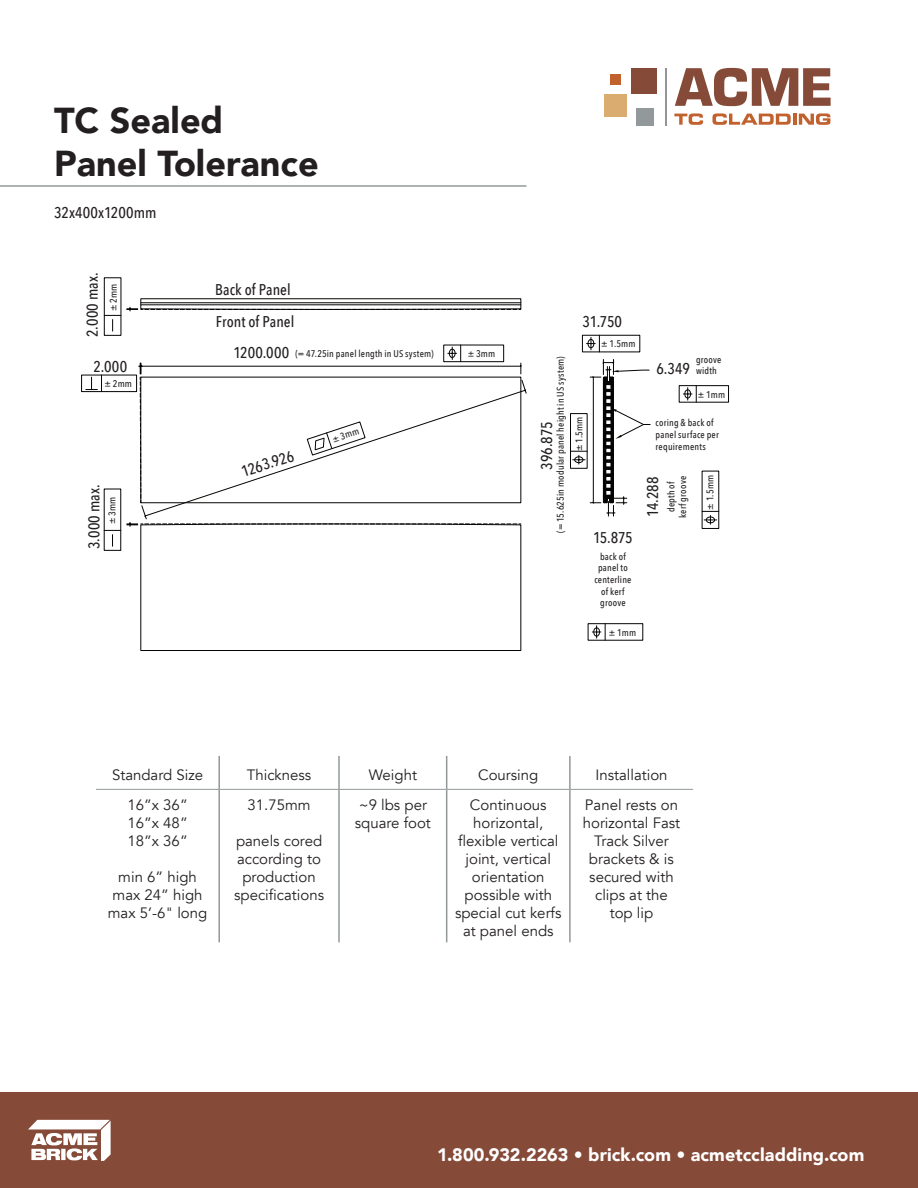
<style>
.page{position:relative;width:918px;height:1188px;background:#fff}
.page>*{position:absolute;margin:0;border:0;box-sizing:border-box;transform-origin:0 0}
.t1{font:900 36px/43.2px "Avenir";color:#231f20}
.t2{font:900 18px "Avenir";letter-spacing:.005em;color:#fff}
.t3{font:500 15.6px/31.8px "Avenir Next Condensed";letter-spacing:.005em;color:#231f20}
.t4{font:15px/18px "Avenir";color:#231f20;text-align:center}
.t5{font:500 9.75px/11.7px "Avenir Next Condensed";letter-spacing:.02em;color:#231f20}
</style>
<div class="page">
<div style="left:0;top:1093px;width:918px;height:95px;background:#854a38"></div>
<svg style="left:28px;top:1120px;width:83px;height:41px"></svg>
<svg style="left:674px;top:113px;width:29px;height:12px"></svg>
<svg style="left:712px;top:113px;width:118px;height:12px"></svg>
<svg style="left:675px;top:68px;width:156px;height:38px"></svg>
<div style="left:636px;top:108px;width:18px;height:18px;background:#93999b"></div>
<div style="left:632px;top:68px;width:25px;height:25px;background:#854a38"></div>
<div style="left:611px;top:75px;width:10px;height:10px;background:#c0612e"></div>
<div style="left:604px;top:94px;width:22px;height:23px;background:#daac70"></div>
<hr style="left:665px;top:68px;width:2px;height:58px;background:#939598">
<hr style="left:0;top:185px;width:526px;height:2px;background:#93999b">
<hr style="left:218px;top:756px;width:2px;height:33px;background:#93999b">
<hr style="left:338px;top:756px;width:2px;height:33px;background:#93999b">
<hr style="left:446px;top:756px;width:1px;height:33px;background:#93999b">
<hr style="left:569px;top:756px;width:2px;height:33px;background:#93999b">
<hr style="left:218px;top:790px;width:2px;height:152px;background:#93999b">
<hr style="left:338px;top:790px;width:2px;height:152px;background:#93999b">
<hr style="left:446px;top:790px;width:1px;height:152px;background:#93999b">
<hr style="left:569px;top:790px;width:2px;height:152px;background:#93999b">
<hr style="left:96px;top:789px;width:123px;height:1px;background:#93999b">
<hr style="left:219px;top:789px;width:120px;height:1px;background:#93999b">
<hr style="left:339px;top:789px;width:108px;height:1px;background:#93999b">
<hr style="left:447px;top:789px;width:123px;height:1px;background:#93999b">
<hr style="left:570px;top:789px;width:123px;height:1px;background:#93999b">
<hr style="left:141px;top:366px;width:380px;height:1px;background:#040503">
<svg style="left:520px;top:363px;width:2px;height:11px"></svg>
<div style="left:570px;top:413px;width:17px;height:56px;border:1px solid #040503"></div>
<svg style="left:683px;top:387px;width:14px;height:13px"></svg>
<div style="left:679px;top:385px;width:50px;height:17px;border:1px solid #040503"></div>
<svg style="left:448px;top:347px;width:13px;height:13px"></svg>
<div style="left:443px;top:345px;width:61px;height:17px;border:1px solid #040503"></div>
<svg style="left:106px;top:315px;width:13px;height:16px"></svg>
<div style="left:104px;top:277px;width:17px;height:59px;border:1px solid #040503"></div>
<svg style="left:106px;top:530px;width:13px;height:16px"></svg>
<svg style="left:86px;top:377px;width:16px;height:13px"></svg>
<div style="left:81px;top:375px;width:56px;height:17px;border:1px solid #040503"></div>
<svg style="left:140px;top:526px;width:381px;height:125px"></svg>
<svg style="left:127px;top:298px;width:394px;height:13px"></svg>
<svg style="left:141px;top:379px;width:386px;height:136px"></svg>
<svg style="left:127px;top:515px;width:394px;height:11px"></svg>
<svg style="left:139px;top:363px;width:3px;height:140px"></svg>
<svg style="left:587px;top:337px;width:13px;height:13px"></svg>
<svg style="left:592px;top:625px;width:14px;height:14px"></svg>
<div style="left:588px;top:623px;width:55px;height:18px;border:1px solid #040503"></div>
<svg style="left:704px;top:511px;width:13px;height:13px"></svg>
<svg style="left:571px;top:359px;width:80px;height:157px"></svg>
<h1 class="t1" style="left:54px;top:98px;width:266px">TC Sealed<br>Panel Tolerance</h1>
<p class="t3" style="left:54px;top:197px;width:104px">32x400x1200mm</p>
<p class="t3" style="left:76px;top:337px;width:66px;rotate:-90deg">2.000 max.</p>
<p class="t5" style="left:107px;top:311px;width:29px;rotate:-90deg">± 2mm</p>
<p class="t3" style="left:93px;top:351px;width:35px">2.000</p>
<p class="t5" style="left:105px;top:377px;width:29px">± 2mm</p>
<p class="t3" style="left:78px;top:549px;width:66px;rotate:-90deg">3.000 max.</p>
<p class="t5" style="left:106px;top:524px;width:29px;rotate:-90deg">± 3mm</p>
<p class="t3" style="left:215px;top:274px;width:81px">Back of Panel<br>Front of Panel</p>
<p class="t3" style="left:234px;top:337px;width:57px">1200.000</p>
<p class="t5" style="left:468px;top:348px;width:29px">± 3mm</p>
<p class="t5" style="left:296px;top:347px;width:140px">(= 47.25in panel length in US system)</p>
<p class="t3" style="left:237px;top:457px;width:56px;rotate:-18deg">1263.926</p>
<p class="t5" style="left:331px;top:434px;width:29px;rotate:-18deg">± 3mm</p>
<p class="t5" style="left:555px;top:533px;width:178px;rotate:-90deg">(= 15.625in modular panel height in US system)</p>
<p class="t3" style="left:531px;top:470px;width:49px;rotate:-90deg">396.875</p>
<p class="t3" style="left:583px;top:306px;width:41px">31.750</p>
<p class="t5" style="left:601px;top:337px;width:36px">± 1.5mm</p>
<p class="t5" style="left:573px;top:451px;width:36px;rotate:-90deg">± 1.5mm</p>
<p class="t3" style="left:593px;top:522px;width:41px">15.875</p>
<p class="t5" style="left:594px;top:550px;width:39px;text-align:center">back of panel to centerline of kerf groove</p>
<p class="t5" style="left:609px;top:627px;width:29px">± 1mm</p>
<p class="t5" style="left:696px;top:353px;width:27px">groove width</p>
<p class="t3" style="left:656px;top:353px;width:35px">6.349</p>
<p class="t5" style="left:698px;top:389px;width:29px">± 1mm</p>
<p class="t5" style="left:656px;top:417px;width:65px">coring &amp; back of panel surface per requirements</p>
<p class="t3" style="left:637px;top:517px;width:42px;rotate:-90deg">14.288</p>
<p class="t5" style="left:665px;top:518px;width:43px;text-align:center;rotate:-90deg">depth of kerf groove</p>
<p class="t5" style="left:704px;top:510px;width:36px;rotate:-90deg">± 1.5mm</p>
<p class="t4" style="left:112px;top:766px;width:93px">Standard Size</p>
<p class="t4" style="left:247px;top:766px;width:66px">Thickness</p>
<p class="t4" style="left:369px;top:766px;width:50px">Weight</p>
<p class="t4" style="left:478px;top:766px;width:62px">Coursing</p>
<p class="t4" style="left:595px;top:766px;width:74px">Installation</p>
<p class="t4" style="left:127px;top:796px;width:62px;text-align:justify">16”x 36” 16”x 48” 18”x 36”</p>
<p class="t4" style="left:108px;top:868px;width:101px">min 6” high max 24” high max 5’-6" long</p>
<p class="t4" style="left:355px;top:796px;width:78px;text-align:left">~9 lbs per square foot</p>
<p class="t4" style="left:455px;top:796px;width:108px">Continuous horizontal, flexible vertical joint, vertical orientation possible with special cut kerfs at panel ends</p>
<p class="t4" style="left:583px;top:796px;width:99px">Panel rests on horizontal Fast<br>Track Silver brackets &amp; is secured with clips at the top lip</p>
<p class="t4" style="left:248px;top:796px;width:65px">31.75mm</p>
<p class="t4" style="left:234px;top:832px;width:91px">panels cored according to production specifications</p>
<p class="t2" style="left:437px;top:1139px;width:429px">1.800.932.2263 • brick.com • acmetccladding.com</p>
</div>
